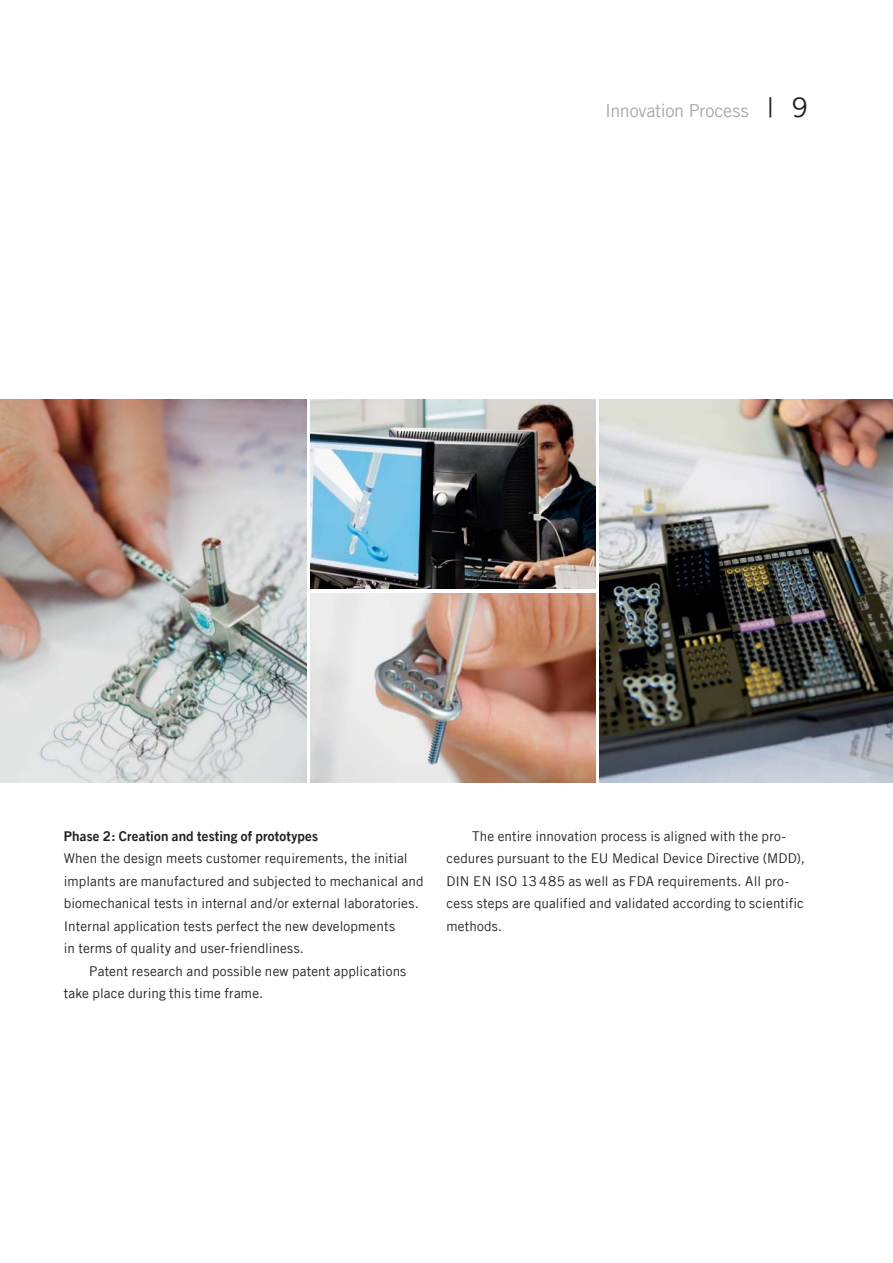
<style>
.page{position:relative;width:893px;height:1263px;background:#fff}
.page>*{position:absolute;margin:0;border:0;box-sizing:border-box;transform-origin:0 0}
.t1{font:18px "Trade Gothic LT Com";letter-spacing:-.01em;color:#a7a9ac}
.t2{font:13.5px/22.5px "Trade Gothic LT Com";letter-spacing:.01em;color:#231f20}
.t3{font:13.5px "Trade Gothic LT Com Bd 2";letter-spacing:.015em;color:#231f20}
.s1{font-size:27px;color:#231f20}
</style>
<div class="page">
<img style="left:310px;top:593px;width:285px;height:189px">
<img style="left:0;top:400px;width:306px;height:382px">
<img style="left:310px;top:400px;width:285px;height:189px">
<img style="left:600px;top:400px;width:293px;height:382px">
<h1 class="t1" style="left:605px;top:100px;width:204px">Innovation Process <span class="s1">| 9</span></h1>
<p class="t3" style="left:64px;top:827px;width:256px">Phase 2: Creation and testing of prototypes</p>
<p class="t2" style="left:64px;top:847px;width:361px">When the design meets customer requirements, the initial implants are manufactured and subjected to mechanical and biomechanical tests in internal and/or external laboratories.<br>Internal application tests perfect the new developments<br>in terms of quality and user-friendliness.</p>
<p class="t2" style="left:64px;top:959px;width:344px;text-indent:26px">Patent research and possible new patent applications take place during this time frame.</p>
<p class="t2" style="left:446px;top:824px;width:360px;text-indent:26px">The entire innovation process is aligned with the pro&shy;cedures pursuant to the EU Medical Device Directive (MDD), DIN EN ISO 13 485 as well as FDA requirements. All pro&shy;cess steps are qualified and validated according to scientific methods.</p>
</div>
